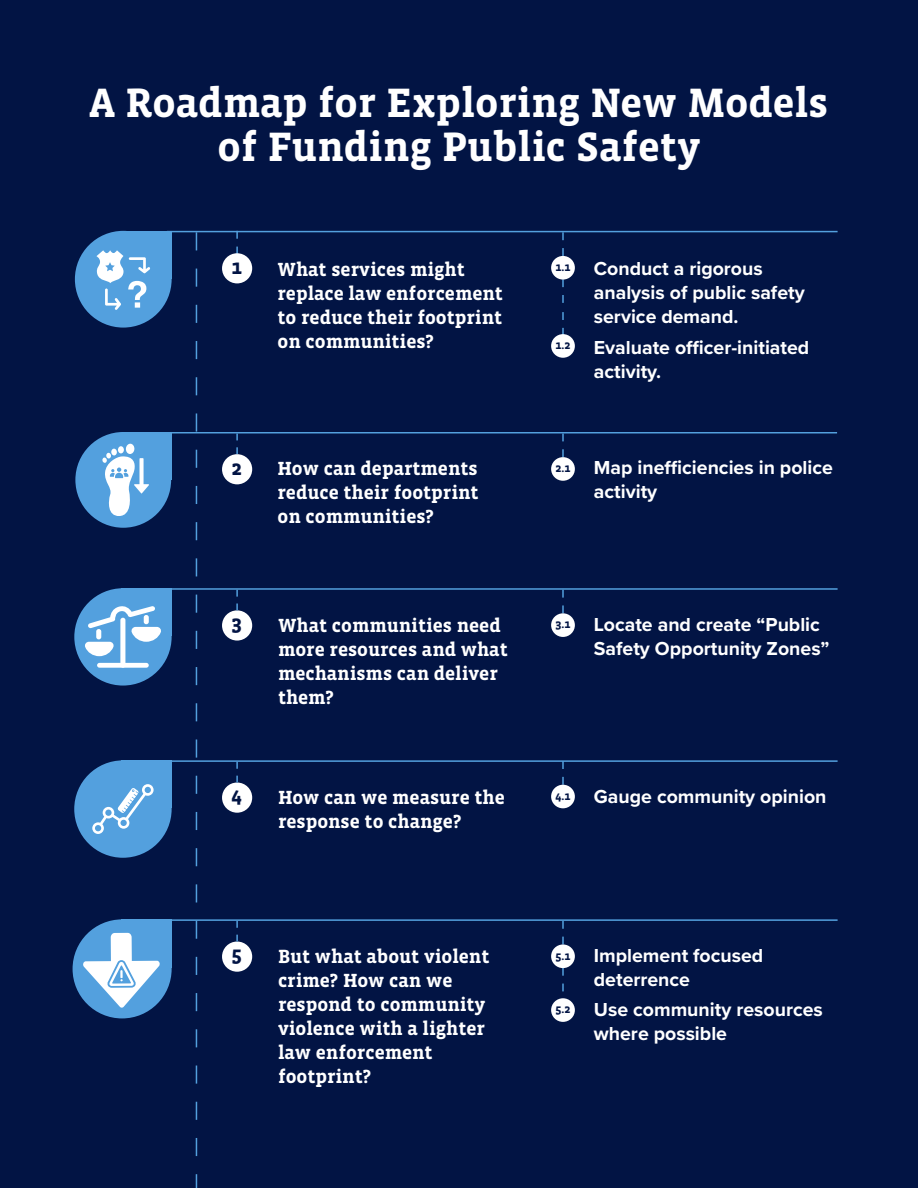
<style>
.page{position:relative;width:918px;height:1188px;background:#021444}
.page>*{position:absolute;margin:0;border:0;box-sizing:border-box;transform-origin:0 0}
.t1{font:700 42px/43.5px "Vista Slab OTCE";color:#fff;text-align:center}
.prox{font:700 21px "Vista Slab OTCE";color:#021444}
.Paragraph_Style_1{font:700 19.5px/24px "Vista Slab OTCE";color:#fff}
.Paragraph_Style_2{font:700 19.5px/24px "Proxima Nova";color:#fff}
.vista{font:700 19.5px/24px "Vista Slab OTCE";color:#fff}
.prox-2{font:700 19.5px/24px "Proxima Nova";color:#fff}
.prox-3{font:700 12px "Vista Slab OTCE";color:#021444}
</style>
<div class="page">
<svg style="left:562px;top:280px;width:2px;height:23px"></svg>
<svg style="left:562px;top:312px;width:2px;height:22px"></svg>
<svg style="left:236px;top:232px;width:2px;height:21px"></svg>
<svg style="left:236px;top:434px;width:2px;height:20px"></svg>
<svg style="left:196px;top:232px;width:1px;height:956px"></svg>
<div style="left:122px;top:231px;width:50px;height:48px;background:#53a0de"></div>
<div style="left:75px;top:231px;width:97px;height:97px;background:#53a0de;border-radius:50%"></div>
<svg style="left:96px;top:250px;width:54px;height:60px"></svg>
<hr style="left:167px;top:231px;width:671px;height:1px;background:#53a0de">
<div style="left:222px;top:253px;width:30px;height:30px;background:#fff;border-radius:50%"></div>
<div style="left:122px;top:432px;width:49px;height:47px;background:#53a0de"></div>
<div style="left:75px;top:432px;width:96px;height:96px;background:#53a0de;border-radius:50%"></div>
<div style="left:126px;top:444px;width:9px;height:10px;background:#fff;border-radius:50%"></div>
<div style="left:118px;top:446px;width:6px;height:7px;background:#fff;border-radius:50%"></div>
<div style="left:111px;top:449px;width:6px;height:7px;background:#fff;border-radius:50%"></div>
<svg style="left:102px;top:453px;width:47px;height:63px"></svg>
<hr style="left:166px;top:432px;width:671px;height:1px;background:#53a0de">
<div style="left:222px;top:454px;width:30px;height:30px;background:#fff;border-radius:50%"></div>
<div style="left:122px;top:588px;width:50px;height:48px;background:#53a0de"></div>
<div style="left:74px;top:588px;width:98px;height:98px;background:#53a0de;border-radius:50%"></div>
<div style="left:97px;top:663px;width:52px;height:5px;background:#fff;border-radius:2px"></div>
<div style="left:120px;top:618px;width:5px;height:50px;background:#fff;border-radius:2px"></div>
<svg style="left:84px;top:605px;width:77px;height:51px"></svg>
<div style="left:96px;top:629px;width:5px;height:10px;background:#fff;border-radius:2px"></div>
<div style="left:144px;top:615px;width:5px;height:9px;background:#fff;border-radius:2px"></div>
<hr style="left:170px;top:588px;width:668px;height:2px;background:#53a0de">
<div style="left:222px;top:610px;width:30px;height:31px;background:#fff;border-radius:50%"></div>
<div style="left:122px;top:760px;width:50px;height:48px;background:#53a0de"></div>
<div style="left:74px;top:760px;width:98px;height:98px;background:#53a0de;border-radius:50%"></div>
<svg style="left:92px;top:784px;width:62px;height:50px"></svg>
<hr style="left:170px;top:760px;width:668px;height:2px;background:#53a0de">
<div style="left:222px;top:783px;width:30px;height:30px;background:#fff;border-radius:50%"></div>
<div style="left:121px;top:919px;width:51px;height:49px;background:#53a0de"></div>
<div style="left:73px;top:919px;width:99px;height:99px;background:#53a0de;border-radius:50%"></div>
<svg style="left:82px;top:933px;width:79px;height:75px"></svg>
<hr style="left:170px;top:919px;width:668px;height:2px;background:#53a0de">
<div style="left:222px;top:942px;width:30px;height:30px;background:#fff;border-radius:50%"></div>
<svg style="left:562px;top:232px;width:2px;height:24px"></svg>
<div style="left:551px;top:256px;width:24px;height:24px;background:#fff;border-radius:50%"></div>
<div style="left:551px;top:334px;width:24px;height:24px;background:#fff;border-radius:50%"></div>
<svg style="left:236px;top:590px;width:2px;height:20px"></svg>
<svg style="left:236px;top:762px;width:2px;height:21px"></svg>
<svg style="left:236px;top:921px;width:2px;height:21px"></svg>
<svg style="left:562px;top:434px;width:2px;height:23px"></svg>
<div style="left:551px;top:457px;width:24px;height:24px;background:#fff;border-radius:50%"></div>
<svg style="left:562px;top:590px;width:2px;height:23px"></svg>
<div style="left:551px;top:613px;width:24px;height:24px;background:#fff;border-radius:50%"></div>
<svg style="left:562px;top:762px;width:2px;height:23px"></svg>
<div style="left:551px;top:785px;width:24px;height:23px;background:#fff;border-radius:50%"></div>
<svg style="left:562px;top:968px;width:2px;height:23px"></svg>
<svg style="left:562px;top:921px;width:2px;height:23px"></svg>
<div style="left:551px;top:944px;width:24px;height:24px;background:#fff;border-radius:50%"></div>
<div style="left:551px;top:998px;width:24px;height:24px;background:#fff;border-radius:50%"></div>
<p class="t1" style="left:90px;top:81px;width:740px">A Roadmap for Exploring New Models of Funding Public Safety</p>
<p class="prox" style="left:231px;top:255px;width:12px">1</p>
<p class="prox" style="left:231px;top:456px;width:12px">2</p>
<p class="vista" style="left:278px;top:257px;width:227px">What services might replace law enforcement to reduce their footprint on communities?</p>
<p class="prox-2" style="left:594px;top:256px;width:212px">Conduct a rigorous analysis of public safety service demand.</p>
<p class="prox-3" style="left:555px;top:260px;width:16px">1.1</p>
<p class="Paragraph_Style_2" style="left:594px;top:335px;width:217px">Evaluate officer-initiated activity.</p>
<p class="prox-3" style="left:555px;top:338px;width:16px">1.2</p>
<p class="Paragraph_Style_1" style="left:278px;top:457px;width:202px;text-align:justify">How can departments reduce their footprint on communities?</p>
<p class="Paragraph_Style_2" style="left:594px;top:455px;width:241px">Map inefficiencies in police activity</p>
<p class="prox-3" style="left:555px;top:461px;width:16px">2.1</p>
<p class="prox" style="left:231px;top:611px;width:12px">3</p>
<p class="Paragraph_Style_1" style="left:278px;top:614px;width:231px">What communities need more resources and what mechanisms can deliver them?</p>
<p class="Paragraph_Style_2" style="left:594px;top:612px;width:237px">Locate and create “Public<br>Safety Opportunity Zones”</p>
<p class="prox-3" style="left:555px;top:618px;width:16px">3.1</p>
<p class="prox" style="left:231px;top:783px;width:12px">4</p>
<p class="Paragraph_Style_2" style="left:594px;top:784px;width:234px">Gauge community opinion</p>
<p class="Paragraph_Style_1" style="left:278px;top:786px;width:228px">How can we measure the response to change?</p>
<p class="prox-3" style="left:555px;top:789px;width:16px">4.1</p>
<p class="prox" style="left:231px;top:942px;width:12px">5</p>
<p class="Paragraph_Style_1" style="left:278px;top:944px;width:213px">But what about violent crime? How can we respond to community violence with a lighter law enforcement footprint?</p>
<p class="Paragraph_Style_2" style="left:594px;top:943px;width:171px">Implement focused deterrence</p>
<p class="prox-3" style="left:555px;top:949px;width:16px">5.1</p>
<p class="Paragraph_Style_2" style="left:594px;top:997px;width:230px">Use community resources where possible</p>
<p class="prox-3" style="left:555px;top:1002px;width:16px">5.2</p>
</div>
